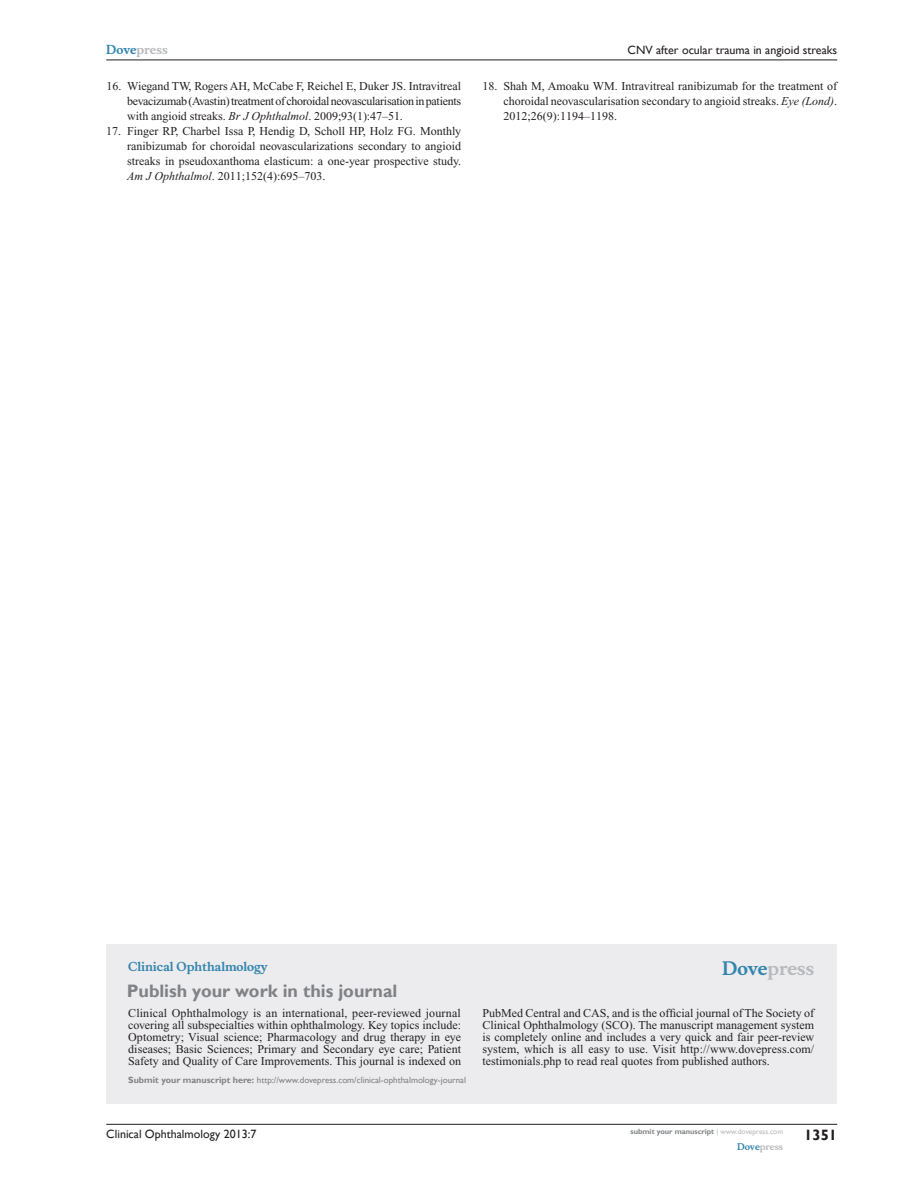
<style>
.page{position:relative;width:918px;height:1188px;background:#fff}
.page>*{position:absolute;margin:0;border:0;box-sizing:border-box;transform-origin:0 0}
.PromBx-H1{font:700 18px "Gill Sans";color:#808285}
.PromBx-Brand{font:700 18px "Musee";color:#b8b9bc}
.t1{font:700 15px "Gill Sans";color:#231f20}
.PromBx-Tx{font:12px/12px "Times New Roman";color:#231f20;text-align:justify}
.RefNL2{font:12px/15px "Times New Roman";color:#231f20;text-align:justify}
.t2{font:12px "Gill Sans";color:#231f20}
.PromBx-JrnlName{font:700 12px "Musee";color:#3485ae}
.t3{font:700 12px "Musee";color:#b8b9bc}
.PromBx-SubmitMssWebA{font:9px "Gill Sans";color:#808285}
.t4{font:700 9px "Musee";color:#b8b9bc}
.t5{font:700 7.5px "Gill Sans";color:#808285}
.s1{color:#3485ae}
.s2{font-style:italic}
.s3{font-weight:700}
.s4{font-weight:400;color:#b8b9bc}
</style>
<div class="page">
<div style="left:106px;top:944px;width:731px;height:159px;background:#ececee"></div>
<hr style="left:106px;top:1124px;width:731px;height:1px;background:#231f20">
<hr style="left:106px;top:60px;width:731px;height:1px;background:#231f20">
<p class="t3" style="left:106px;top:43px;width:63px"><span class="s1">Dove</span>press</p>
<p class="RefNL2" style="left:127px;top:79px;width:335px;text-indent:-21px">16. Wiegand TW, Rogers AH, McCabe F, Reichel E, Duker JS. Intravitreal bevacizumab (Avastin) treatment of choroidal neovascularisation in patients with angioid streaks. <span class="s2">Br J Ophthalmol</span>. 2009;93(1):47–51.</p>
<p class="RefNL2" style="left:127px;top:124px;width:335px;text-indent:-21px">17. Finger RP, Charbel Issa P, Hendig D, Scholl HP, Holz FG. Monthly ranibizumab for choroidal neovascularizations secondary to angioid streaks in pseudoxanthoma elasticum: a one-year prospective study.<br><span class="s2">Am J Ophthalmol</span>. 2011;152(4):695–703.</p>
<p class="t2" style="left:628px;top:43px;width:211px">CNV after ocular trauma in angioid streaks</p>
<p class="RefNL2" style="left:503px;top:79px;width:335px;text-indent:-21px">18. Shah M, Amoaku WM. Intravitreal ranibizumab for the treatment of choroidal neovascularisation secondary to angioid streaks. <span class="s2">Eye (Lond)</span>.<br>2012;26(9):1194–1198.</p>
<p class="PromBx-JrnlName" style="left:128px;top:959px;width:141px">Clinical Ophthalmology</p>
<p class="PromBx-H1" style="left:127px;top:980px;width:272px">Publish your work in this journal</p>
<p class="PromBx-Brand" style="left:722px;top:958px;width:94px"><span class="s1">Dove</span>press</p>
<p class="PromBx-Tx" style="left:128px;top:1007px;width:334px">Clinical Ophthalmology is an international, peer-reviewed journal covering all subspecialties within ophthalmology. Key topics include:<br>Optometry; Visual science; Pharmacology and drug therapy in eye diseases; Basic Sciences; Primary and Secondary eye care; Patient Safety and Quality of Care Improvements. This journal is indexed on</p>
<p class="PromBx-Tx" style="left:482px;top:1007px;width:333px">PubMed Central and CAS, and is the official journal of The Society of Clinical Ophthalmology (SCO). The manuscript management system is completely online and includes a very quick and fair peer-review system, which is all easy to use. Visit http://www.dovepress.com/ testimonials.php to read real quotes from published authors.</p>
<p class="PromBx-SubmitMssWebA" style="left:128px;top:1075px;width:339px"><span class="s3">Submit your manuscript here:</span> http://www.dovepress.com/clinical-ophthalmology-journal</p>
<p class="t2" style="left:106px;top:1127px;width:152px">Clinical Ophthalmology 2013:7</p>
<p class="t5" style="left:631px;top:1127px;width:154px">submit your manuscript <span class="s4">| www.dovepress.com</span></p>
<p class="t4" style="left:737px;top:1141px;width:48px"><span class="s1">Dove</span>press</p>
<p class="t1" style="left:804px;top:1126px;width:35px">1351</p>
</div>
